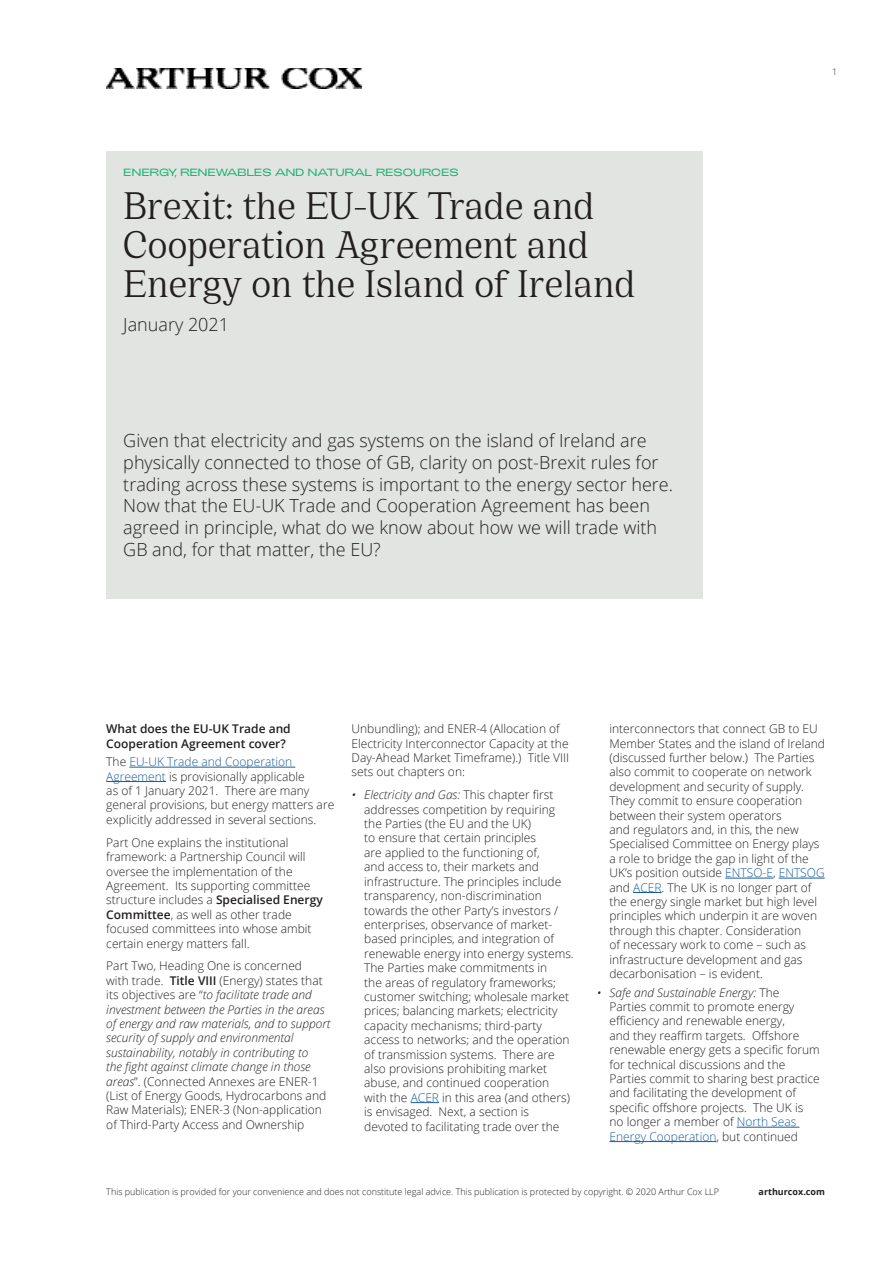
<style>
.page{position:relative;width:893px;height:1263px;background:#fff}
.page>*{position:absolute;margin:0;border:0;box-sizing:border-box;transform-origin:0 0}
.t1{font:42px/39px "Earlsfort";letter-spacing:-.005em;color:#231f20}
.Stand_first{font:300 18px/21.6px "Open Sans";color:#231f20}
.Body_copy{font:300 12px/14.4px "Open Sans";color:#231f20}
.Subtitle_style{font:600 12px/14.4px "Open Sans";color:#231f20}
.Page_heading{font:300 10.5px "Adieu";letter-spacing:-.04em;color:#1fb374}
.Small_copy{font:300 9px "Open Sans";color:#231f20}
.t2{font:700 9px "Open Sans";color:#231f20}
.s1{color:#175d9e}
.s2{font-weight:600}
.s3{font-style:italic}
</style>
<div class="page">
<div style="left:106px;top:151px;width:596px;height:447px;background:#e2e4e2"></div>
<img style="left:106px;top:68px;width:255px;height:21px">
<hr style="left:129px;top:767px;width:166px;height:1px;background:#175d9e">
<hr style="left:106px;top:781px;width:60px;height:1px;background:#175d9e">
<svg style="left:411px;top:1102px;width:28px;height:1px"></svg>
<hr style="left:725px;top:878px;width:48px;height:1px;background:#175d9e">
<hr style="left:779px;top:878px;width:46px;height:1px;background:#175d9e">
<svg style="left:633px;top:892px;width:29px;height:1px"></svg>
<hr style="left:737px;top:1127px;width:62px;height:1px;background:#175d9e">
<hr style="left:609px;top:1141px;width:107px;height:1px;background:#175d9e">
<p class="Page_heading" style="left:123px;top:166px;width:337px">ENERGY, RENEWABLES AND NATURAL RESOURCES</p>
<p class="t1" style="left:123px;top:186px;width:514px">Brexit: the EU-UK Trade and<br>Cooperation Agreement and<br>Energy on the Island of Ireland</p>
<p class="Stand_first" style="left:123px;top:314px;width:107px">January 2021</p>
<p class="Stand_first" style="left:123px;top:430px;width:551px">Given that electricity and gas systems on the island of Ireland are physically connected to those of GB, clarity on post-Brexit rules for trading across these systems is important to the energy sector here.<br>Now that the EU-UK Trade and Cooperation Agreement has been agreed in principle, what do we know about how we will trade with GB and, for that matter, the EU?</p>
<p class="Small_copy" style="left:832px;top:65px;width:7px">1</p>
<p class="Subtitle_style" style="left:106px;top:721px;width:186px">What does the EU-UK Trade and<br>Cooperation Agreement cover?</p>
<p class="Body_copy" style="left:106px;top:754px;width:229px">The <span class="s1">EU-UK Trade and Cooperation Agreement</span> is provisionally applicable<br>as of 1 January 2021. There are many general provisions, but energy matters are explicitly addressed in several sections.</p>
<p class="Body_copy" style="left:106px;top:835px;width:218px">Part One explains the institutional framework: a Partnership Council will oversee the implementation of the Agreement. Its supporting committee structure includes a <span class="s2">Specialised Energy Committee</span>, as well as other trade focused committees into whose ambit certain energy matters fall.</p>
<p class="Body_copy" style="left:106px;top:958px;width:226px">Part Two, Heading One is concerned<br>with trade. <span class="s2">Title VIII</span> (Energy) states that its objectives are “<span class="s3">to facilitate trade and investment between the Parties in the areas of energy and raw materials, and to support security of supply and environmental sustainability, notably in contributing to<br>the fight against climate change in those areas</span>”. (Connected Annexes are ENER-1 (List of Energy Goods, Hydrocarbons and Raw Materials); ENER-3 (Non-application of Third-Party Access and Ownership</p>
<p class="Body_copy" style="left:351px;top:721px;width:219px">Unbundling); and ENER-4 (Allocation of Electricity Interconnector Capacity at the Day-Ahead Market Timeframe).) Title VIII sets out chapters on:</p>
<p class="Body_copy" style="left:364px;top:787px;width:211px;text-indent:-13px"><span class="s3">• Electricity and Gas:</span> This chapter first addresses competition by requiring the Parties (the EU and the UK)<br>to ensure that certain principles<br>are applied to the functioning of,<br>and access to, their markets and infrastructure. The principles include transparency, non-discrimination towards the other Party’s investors / enterprises, observance of market&shy;based principles, and integration of renewable energy into energy systems.<br>The Parties make commitments in<br>the areas of regulatory frameworks; customer switching; wholesale market prices; balancing markets; electricity capacity mechanisms; third-party access to networks; and the operation of transmission systems. There are also provisions prohibiting market abuse, and continued cooperation with the <span class="s1">ACER</span> in this area (and others) is envisaged. Next, a section is devoted to facilitating trade over the</p>
<p class="Body_copy" style="left:609px;top:721px;width:217px">interconnectors that connect GB to EU Member States and the island of Ireland (discussed further below.) The Parties also commit to cooperate on network development and security of supply.<br>They commit to ensure cooperation between their system operators<br>and regulators and, in this, the new Specialised Committee on Energy plays a role to bridge the gap in light of the UK’s position outside <span class="s1">ENTSO-E</span>, <span class="s1">ENTSOG </span>and <span class="s1">ACER</span>. The UK is no longer part of the energy single market but high level principles which underpin it are woven through this chapter. Consideration<br>of necessary work to come – such as infrastructure development and gas decarbonisation – is evident.</p>
<p class="Body_copy" style="left:609px;top:985px;width:212px;text-indent:-13px"><span class="s3">• Safe and Sustainable Energy:</span> The<br>Parties commit to promote energy efficiency and renewable energy,<br>and they reaffirm targets. Offshore renewable energy gets a specific forum for technical discussions and the Parties commit to sharing best practice and facilitating the development of specific offshore projects. The UK is no longer a member of <span class="s1">North Seas Energy Cooperation</span>, but continued</p>
<p class="Small_copy" style="left:106px;top:1185px;width:614px">This publication is provided for your convenience and does not constitute legal advice. This publication is protected by copyright. © 2020 Arthur Cox LLP</p>
<p class="t2" style="left:759px;top:1185px;width:68px">arthurcox.com</p>
</div>
